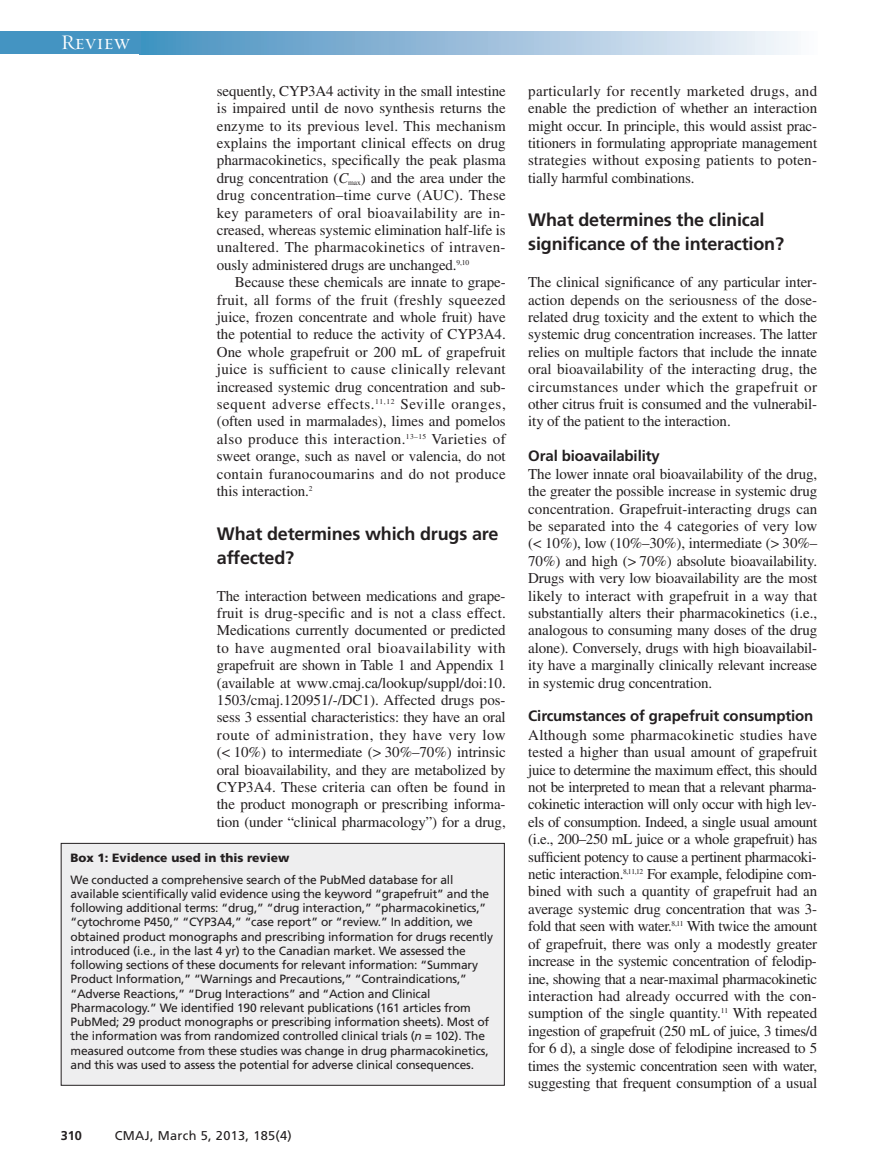
<style>
.page{position:relative;width:878px;height:1175px;background:#fff}
.page>*{position:absolute;margin:0;border:0;box-sizing:border-box;transform-origin:0 0}
.t1{font:21px "Requiem Display HTF Small Caps";letter-spacing:.005em;color:#fff}
.t2{font:700 18px/24px "Frutiger LT Std";letter-spacing:-.01em;color:#231f20}
.t3{font:15px/17.4px "Times LT Std";letter-spacing:-.01em;color:#231f20;text-align:justify}
.t4{font:700 15px "Frutiger LT Std";letter-spacing:-.01em;color:#231f20}
.t5{font:12.75px "Frutiger LT Std";letter-spacing:.025em;color:#231f20}
.t6{font:700 12.75px "Frutiger LT Std";color:#231f20}
.t7{font:12px/14.2px "Frutiger LT Std";letter-spacing:-.015em;color:#231f20}
.t8{font:900 12px "Frutiger LT Std";color:#231f20}
.s1{font-style:italic}
</style>
<div class="page">
<div style="left:0;top:32px;width:151px;height:22px;background:#4494c2"></div>
<div style="left:139px;top:32px;width:678px;height:22px;background:linear-gradient(to right,#438ebf,#f9f6fb)"></div>
<div style="left:61px;top:843px;width:443px;height:242px;background:#eeeeef"></div>
<div style="left:61px;top:843px;width:443px;height:242px;border:1px solid #231f20"></div>
<h1 class="t1" style="left:61px;top:30px;width:70px">Review</h1>
<p class="t3" style="left:217px;top:84px;width:290px">sequently, CYP3A4 activity in the small intestine is impaired until de novo synthesis returns the enzyme to its previous level. This mechanism explains the important clinical effects on drug pharmacokinetics, specifically the peak plasma drug concentration (<span class="s1">C</span><sub>max</sub>) and the area under the drug concentration–time curve (AUC). These key parameters of oral bioavailability are in&shy;creased, whereas systemic elimination half-life is unaltered. The pharmacokinetics of intraven&shy;ously administered drugs are unchanged.<sup>9,10</sup></p>
<p class="t3" style="left:217px;top:275px;width:290px;text-indent:18px">Because these chemicals are innate to grape&shy;fruit, all forms of the fruit (freshly squeezed juice, frozen concentrate and whole fruit) have the potential to reduce the activity of CYP3A4.<br>One whole grapefruit or 200 mL of grapefruit juice is sufficient to cause clinically relevant increased systemic drug concentration and sub&shy;sequent adverse effects.<sup>11,12</sup> Seville oranges, (often used in marmalades), limes and pomelos also produce this interaction.<sup>13–15</sup> Varieties of sweet orange, such as navel or valencia, do not contain furanocoumarins and do not produce this interaction.<sup>2</sup></p>
<p class="t2" style="left:217px;top:523px;width:283px">What determines which drugs are affected?</p>
<p class="t3" style="left:217px;top:588px;width:290px">The interaction between medications and grape&shy;fruit is drug-specific and is not a class effect.<br>Medications currently documented or predicted to have augmented oral bioavailability with grapefruit are shown in Table 1 and Appendix 1 (available at www.cmaj.ca/lookup/suppl/doi:10.<br>1503/cmaj.120951/-/DC1). Affected drugs pos&shy;sess 3 essential characteristics: they have an oral route of administration, they have very low (&lt; 10%) to intermediate (&gt; 30%–70%) intrinsic oral bioavailability, and they are metabolized by CYP3A4. These criteria can often be found in the product monograph or prescribing informa&shy;tion (under “clinical pharmacology”) for a drug,</p>
<p class="t8" style="left:70px;top:852px;width:220px">Box 1: Evidence used in this review</p>
<p class="t7" style="left:70px;top:873px;width:424px">We conducted a comprehensive search of the PubMed database for all available scientifically valid evidence using the keyword “grapefruit” and the following additional terms: “drug,” “drug interaction,” “pharmacokinetics,” “cytochrome P450,” “CYP3A4,” “case report” or “review.” In addition, we obtained product monographs and prescribing information for drugs recently introduced (i.e., in the last 4 yr) to the Canadian market. We assessed the following sections of these documents for relevant information: “Summary Product Information,” “Warnings and Precautions,” “Contraindications,” “Adverse Reactions,” “Drug Interactions” and “Action and Clinical Pharmacology.” We identified 190 relevant publications (161 articles from PubMed; 29 product monographs or prescribing information sheets). Most of the information was from randomized controlled clinical trials (<span class="s1">n</span> = 102). The measured outcome from these studies was change in drug pharmacokinetics, and this was used to assess the potential for adverse clinical consequences.</p>
<p class="t6" style="left:61px;top:1130px;width:23px">310</p>
<p class="t5" style="left:115px;top:1130px;width:178px">CMAJ, March 5, 2013, 185(4)</p>
<p class="t3" style="left:528px;top:84px;width:290px">particularly for recently marketed drugs, and enable the prediction of whether an interaction might occur. In principle, this would assist prac&shy;titioners in formulating appropriate management strategies without exposing patients to poten&shy;tially harmful combinations.</p>
<p class="t2" style="left:528px;top:209px;width:257px">What determines the clinical significance of the interaction?</p>
<p class="t3" style="left:528px;top:275px;width:290px">The clinical significance of any particular inter&shy;action depends on the seriousness of the dose&shy;related drug toxicity and the extent to which the systemic drug concentration increases. The latter relies on multiple factors that include the innate oral bioavailability of the interacting drug, the circumstances under which the grapefruit or other citrus fruit is consumed and the vulnerabil&shy;ity of the patient to the interaction.</p>
<p class="t4" style="left:528px;top:450px;width:133px">Oral bioavailability</p>
<p class="t3" style="left:528px;top:466px;width:290px">The lower innate oral bioavailability of the drug, the greater the possible increase in systemic drug concentration. Grapefruit-interacting drugs can be separated into the 4 categories of very low (&lt; 10%), low (10%–30%), intermediate (&gt; 30%– 70%) and high (&gt; 70%) absolute bioavailability.<br>Drugs with very low bioavailability are the most likely to interact with grapefruit in a way that substantially alters their pharmacokinetics (i.e., analogous to consuming many doses of the drug alone). Conversely, drugs with high bioavailabil&shy;ity have a marginally clinically relevant increase in systemic drug concentration.</p>
<p class="t4" style="left:528px;top:709px;width:286px">Circumstances of grapefruit consumption</p>
<p class="t3" style="left:528px;top:727px;width:290px">Although some pharmacokinetic studies have tested a higher than usual amount of grapefruit juice to determine the maximum effect, this should not be interpreted to mean that a relevant pharma&shy;cokinetic interaction will only occur with high lev&shy;els of consumption. Indeed, a single usual amount (i.e., 200–250 mL juice or a whole grapefruit) has sufficient potency to cause a pertinent pharmacoki&shy;netic interaction.<sup>8,11,12</sup> For example, felodipine com&shy;bined with such a quantity of grapefruit had an average systemic drug concentration that was 3- fold that seen with water.<sup>8,11</sup> With twice the amount of grapefruit, there was only a modestly greater increase in the systemic concentration of felodip&shy;ine, showing that a near-maximal pharmacokinetic interaction had already occurred with the con&shy;sumption of the single quantity.<sup>11</sup> With repeated ingestion of grapefruit (250 mL of juice, 3 times/d for 6 d), a single dose of felodipine increased to 5 times the systemic concentration seen with water, suggesting that frequent consumption of a usual</p>
</div>
